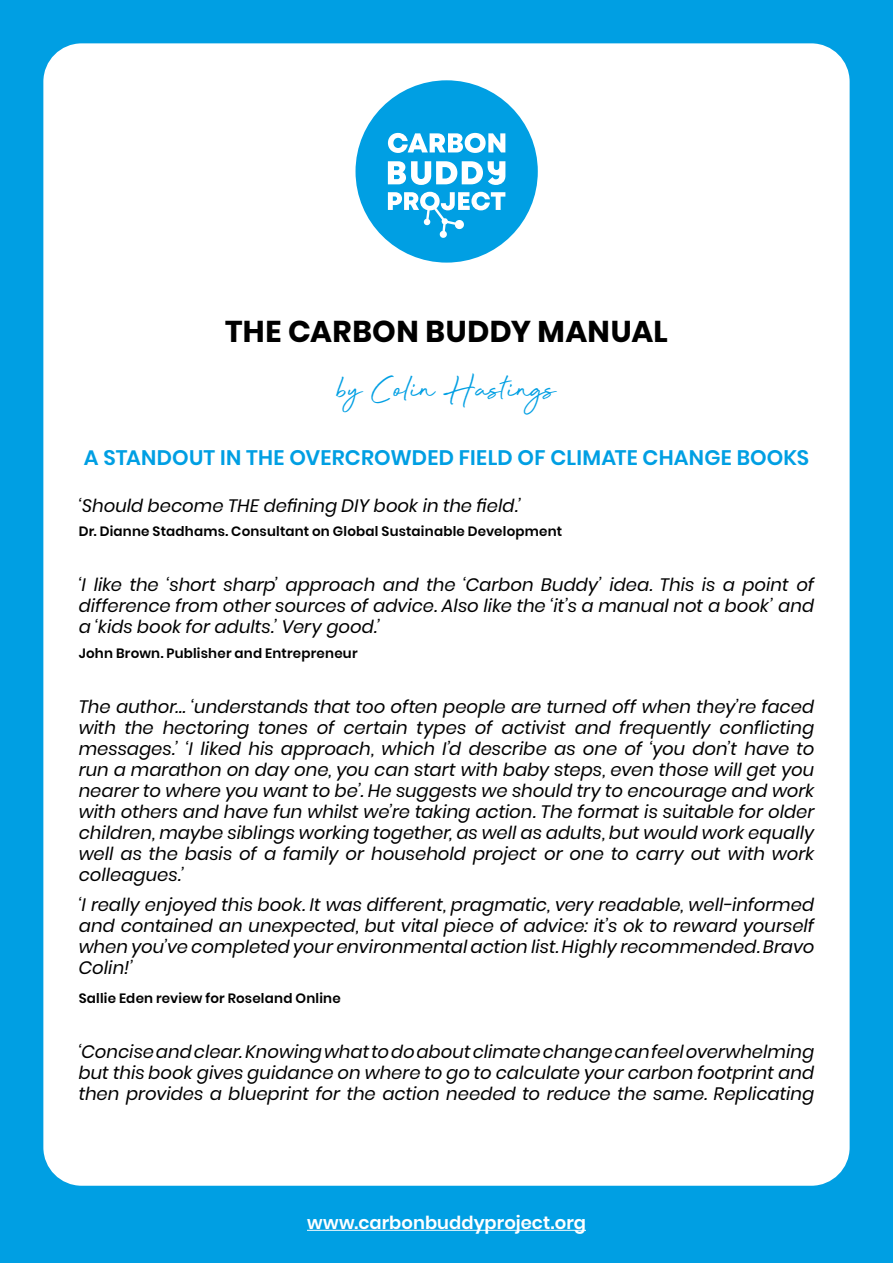
<style>
.page{position:relative;width:893px;height:1263px;background:#009fe3}
.page>*{position:absolute;margin:0;border:0;box-sizing:border-box;transform-origin:0 0}
.t1{font:40.5px "Beyond Infinity";color:#009fe3}
.t2{font:700 30px "Poppins";letter-spacing:.01em;color:#000}
.t3{font:600 21px "Poppins";letter-spacing:.01em;color:#009fe3}
.t4{font:italic 18px/21px "Poppins";color:#000;text-align:justify}
.t5{font:600 18px "Poppins";letter-spacing:.005em;color:#fff}
.t6{font:600 13.5px "Poppins";letter-spacing:.015em;color:#000}
</style>
<div class="page">
<div style="left:43px;top:43px;width:807px;height:1143px;background:#fff;border-radius:38px"></div>
<div style="left:355px;top:80px;width:183px;height:183px;background:#009fe3;border-radius:50%"></div>
<svg style="left:388px;top:133px;width:117px;height:105px"></svg>
<hr style="left:307px;top:1230px;width:279px;height:1px;background:#fff">
<h2 class="t2" style="left:225px;top:314px;width:444px">THE CARBON BUDDY MANUAL</h2>
<h1 class="t1" style="left:337px;top:368px;width:220px">by Colin Hastings</h1>
<p class="t3" style="left:84px;top:445px;width:727px">A STANDOUT IN THE OVERCROWDED FIELD OF CLIMATE CHANGE BOOKS</p>
<p class="t4" style="left:79px;top:495px;width:444px">‘Should become THE defining DIY book in the field.’</p>
<p class="t6" style="left:79px;top:524px;width:485px">Dr. Dianne Stadhams. Consultant on Global Sustainable Development</p>
<p class="t4" style="left:79px;top:574px;width:737px">‘I like the ‘short sharp’ approach and the ‘Carbon Buddy’ idea. This is a point of difference from other sources of advice. Also like the ‘it’s a manual not a book’ and a ‘kids book for adults.’ Very good.’</p>
<p class="t6" style="left:79px;top:645px;width:280px">John Brown. Publisher and Entrepreneur</p>
<p class="t4" style="left:79px;top:696px;width:737px">The author... ‘understands that too often people are turned off when they’re faced with the hectoring tones of certain types of activist and frequently conflicting messages.’ ‘I liked his approach, which I’d describe as one of ‘you don’t have to run a marathon on day one, you can start with baby steps, even those will get you nearer to where you want to be’. He suggests we should try to encourage and work with others and have fun whilst we’re taking action. The format is suitable for older children, maybe siblings working together, as well as adults, but would work equally well as the basis of a family or household project or one to carry out with work colleagues.’</p>
<p class="t4" style="left:79px;top:894px;width:737px">‘I really enjoyed this book. It was different, pragmatic, very readable, well-informed and contained an unexpected, but vital piece of advice: it’s ok to reward yourself when you’ve completed your environmental action list. Highly recommended. Bravo Colin!’</p>
<p class="t6" style="left:79px;top:990px;width:264px">Sallie Eden review for Roseland Online</p>
<p class="t4" style="left:79px;top:1041px;width:737px">‘Concise and clear. Knowing what to do about climate change can feel overwhelming but this book gives guidance on where to go to calculate your carbon footprint and then provides a blueprint for the action needed to reduce the same. Replicating</p>
<p class="t5" style="left:307px;top:1212px;width:280px">www.carbonbuddyproject.org</p>
</div>
